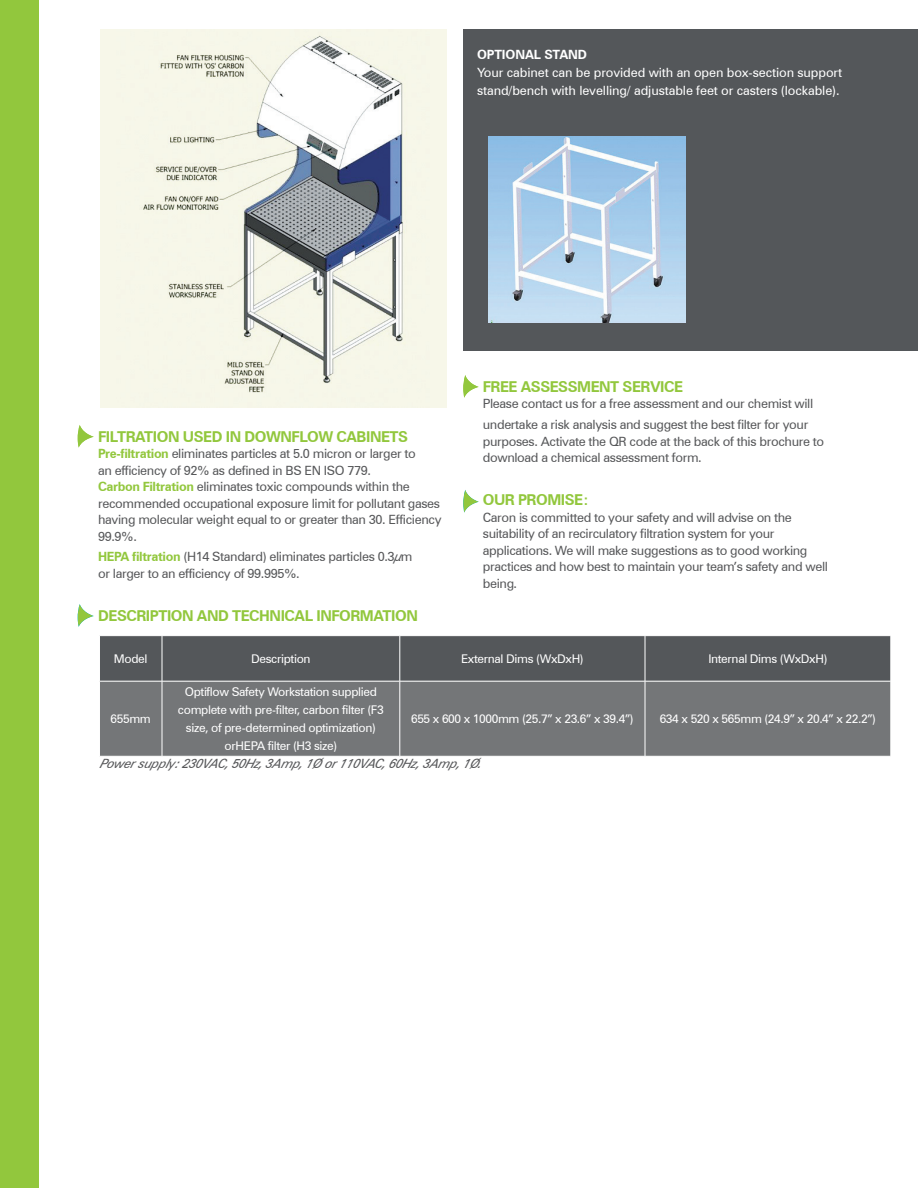
<style>
.page{position:relative;width:918px;height:1188px;background:#fff}
.page>*{position:absolute;margin:0;border:0;box-sizing:border-box;transform-origin:0 0}
.t1{font:700 15px "Zurich BT";letter-spacing:-.03em;color:#92c73d}
.t2{font:12.75px/16.5px "Zurich BT";letter-spacing:-.03em;color:#57585a}
.t3{font:12.75px/18px "Zurich BT";letter-spacing:-.01em;color:#fff}
.t4{font:italic 12.75px "Zurich BT";color:#57585a}
.t5{font:700 12.75px "Zurich BT";letter-spacing:-.01em;color:#fff}
.t6{font:12px/18px "Zurich BT";letter-spacing:-.03em;color:#fff;text-align:center}
.s1{font-weight:700;color:#92c73d}
.s2{font-style:italic}
</style>
<div class="page">
<div style="left:463px;top:29px;width:455px;height:321px;background:#54575a"></div>
<svg style="left:78px;top:425px;width:16px;height:23px"></svg>
<svg style="left:78px;top:604px;width:16px;height:23px"></svg>
<svg style="left:463px;top:375px;width:16px;height:23px"></svg>
<svg style="left:463px;top:490px;width:16px;height:23px"></svg>
<div style="left:100px;top:636px;width:791px;height:45px;background:#54575a"></div>
<div style="left:100px;top:682px;width:791px;height:74px;background:#747678"></div>
<hr style="left:162px;top:636px;width:1px;height:45px;background:#fff">
<hr style="left:400px;top:636px;width:1px;height:45px;background:#fff">
<hr style="left:645px;top:636px;width:1px;height:45px;background:#fff">
<hr style="left:162px;top:681px;width:1px;height:75px;background:#fff">
<hr style="left:400px;top:681px;width:1px;height:75px;background:#fff">
<hr style="left:645px;top:681px;width:1px;height:75px;background:#fff">
<img style="left:489px;top:136px;width:197px;height:187px">
<div style="left:100px;top:29px;width:347px;height:379px;background:#f7f7e9"></div>
<img style="left:143px;top:35px;width:264px;height:358px">
<div style="left:0;top:0;width:39px;height:1188px;background:#92c73d"></div>
<p class="t5" style="left:477px;top:47px;width:112px">OPTIONAL STAND</p>
<p class="t3" style="left:477px;top:63px;width:367px">Your cabinet can be provided with an open box-section support stand/bench with levelling/ adjustable feet or casters (lockable).</p>
<p class="t1" style="left:98px;top:427px;width:311px">FILTRATION USED IN DOWNFLOW CABINETS</p>
<p class="t2" style="left:98px;top:445px;width:319px"><span class="s1">Pre-filtration</span> eliminates particles at 5.0 micron or larger to an efficiency of 92% as defined in BS EN ISO 779.</p>
<p class="t2" style="left:98px;top:478px;width:345px"><span class="s1">Carbon Filtration</span> eliminates toxic compounds within the recommended occupational exposure limit for pollutant gases having molecular weight equal to or greater than 30. Efficiency 99.9%.</p>
<p class="t2" style="left:98px;top:549px;width:316px"><span class="s1">HEPA filtration</span> (H14 Standard) eliminates particles 0.3<span class="s2">μ</span>m or larger to an efficiency of 99.995%.</p>
<p class="t1" style="left:98px;top:606px;width:321px">DESCRIPTION AND TECHNICAL INFORMATION</p>
<p class="t1" style="left:483px;top:377px;width:202px">FREE ASSESSMENT SERVICE</p>
<p class="t2" style="left:483px;top:395px;width:332px">Please contact us for a free assessment and our chemist will</p>
<p class="t2" style="left:483px;top:416px;width:343px">undertake a risk analysis and suggest the best filter for your purposes. Activate the QR code at the back of this brochure to download a chemical assessment form.</p>
<p class="t1" style="left:483px;top:491px;width:107px">OUR PROMISE:</p>
<p class="t2" style="left:483px;top:509px;width:347px">Caron is committed to your safety and will advise on the suitability of an recirculatory filtration system for your applications. We will make suggestions as to good working practices and how best to maintain your team’s safety and well being.</p>
<p class="t6" style="left:114px;top:650px;width:35px">Model</p>
<p class="t6" style="left:251px;top:650px;width:61px">Description</p>
<p class="t6" style="left:461px;top:650px;width:124px">External Dims (WxDxH)</p>
<p class="t6" style="left:708px;top:650px;width:121px">Internal Dims (WxDxH)</p>
<p class="t6" style="left:111px;top:710px;width:42px">655mm</p>
<p class="t6" style="left:178px;top:683px;width:207px">Optiflow Safety Workstation supplied complete with pre-filter, carbon filter (F3 size, of pre-determined optimization) orHEPA filter (H3 size)</p>
<p class="t6" style="left:411px;top:710px;width:224px">655 x 600 x 1000mm (25.7” x 23.6” x 39.4”)</p>
<p class="t6" style="left:660px;top:710px;width:218px">634 x 520 x 565mm (24.9” x 20.4” x 22.2”)</p>
<p class="t4" style="left:100px;top:756px;width:387px">Powersupp ly :230VA C, 50Hz, 3A mp, 1Ø or110VA C, 60Hz, 3A mp, 1Ø.</p>
</div>
